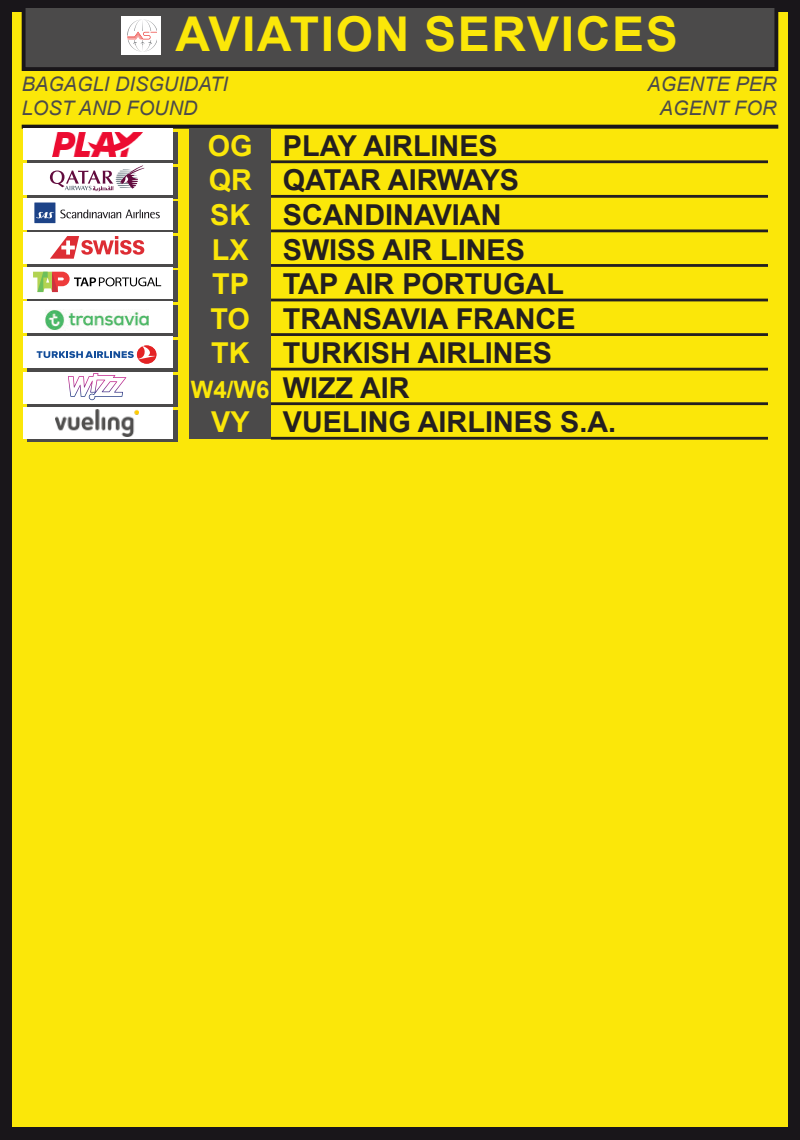
<style>
.page{position:relative;width:800px;height:1140px;background:#19161a}
.page>*{position:absolute;margin:0;border:0;box-sizing:border-box;transform-origin:0 0}
.t1{font:700 48px "Arial";letter-spacing:.035em;color:#fbe709}
.t2{font:700 28.8px/34.4px "Arial";color:#231f20}
.t3{font:700 28.8px/34.4px "Arial";color:#fbe709}
.t4{font:700 24px "Arial";color:#fbe709}
.t5{font:italic 20px/24px "Arial";color:#4b4a4a}
</style>
<div class="page">
<div style="left:12px;top:13px;width:776px;height:1114px;background:#fbe709"></div>
<div style="left:24px;top:6px;width:752px;height:63px;background:#4b4a4a"></div>
<div style="left:22px;top:4px;width:756px;height:67px;border:4px solid #19161a"></div>
<div style="left:121px;top:16px;width:39px;height:39px;background:#fff"></div>
<svg style="left:127px;top:19px;width:29px;height:33px"></svg>
<svg style="left:22px;top:125px;width:756px;height:4px;background:#322e25"></svg>
<hr style="left:271px;top:160px;width:497px;height:3px;background:#231f20">
<hr style="left:271px;top:195px;width:497px;height:3px;background:#231f20">
<hr style="left:271px;top:230px;width:497px;height:2px;background:#231f20">
<hr style="left:271px;top:264px;width:497px;height:3px;background:#231f20">
<hr style="left:271px;top:299px;width:497px;height:2px;background:#231f20">
<hr style="left:271px;top:333px;width:497px;height:3px;background:#231f20">
<hr style="left:271px;top:368px;width:497px;height:3px;background:#231f20">
<hr style="left:271px;top:402px;width:497px;height:3px;background:#231f20">
<hr style="left:271px;top:437px;width:497px;height:3px;background:#231f20">
<div style="left:190px;top:129px;width:81px;height:27px;background:#4b4a4a"></div>
<div style="left:190px;top:135px;width:81px;height:304px;background:#4b4a4a"></div>
<div style="left:27px;top:132px;width:150px;height:32px;background:#4b4a4a"></div>
<div style="left:23px;top:129px;width:150px;height:31px;background:#fff"></div>
<div style="left:27px;top:167px;width:150px;height:31px;background:#4b4a4a"></div>
<div style="left:23px;top:163px;width:150px;height:32px;background:#fff"></div>
<div style="left:27px;top:202px;width:150px;height:31px;background:linear-gradient(to right,#4b4a4a,#4b4a4a)"></div>
<div style="left:23px;top:198px;width:150px;height:31px;background:#fff"></div>
<div style="left:27px;top:236px;width:150px;height:31px;background:#4b4a4a"></div>
<div style="left:23px;top:232px;width:150px;height:32px;background:#fff"></div>
<div style="left:27px;top:271px;width:150px;height:31px;background:#4b4a4a"></div>
<div style="left:23px;top:267px;width:150px;height:32px;background:#fff"></div>
<div style="left:27px;top:305px;width:150px;height:32px;background:#4b4a4a"></div>
<div style="left:23px;top:302px;width:150px;height:31px;background:#fff"></div>
<div style="left:27px;top:340px;width:150px;height:32px;background:#4b4a4a"></div>
<div style="left:23px;top:337px;width:150px;height:31px;background:#fff"></div>
<svg style="left:27px;top:375px;width:150px;height:32px"></svg>
<div style="left:23px;top:372px;width:150px;height:31px;background:#fff"></div>
<div style="left:27px;top:411px;width:150px;height:31px;background:linear-gradient(to right,#4b4a4a,#4b4a4a)"></div>
<div style="left:23px;top:407px;width:150px;height:31px;background:#fff"></div>
<svg style="left:106px;top:277px;width:9px;height:9px"></svg>
<div style="left:107px;top:278px;width:6px;height:7px;background:#fff;border-radius:50%"></div>
<svg style="left:116px;top:277px;width:45px;height:9px"></svg>
<svg style="left:33px;top:272px;width:72px;height:20px"></svg>
<img style="left:45px;top:310px;width:104px;height:20px">
<svg style="left:137px;top:345px;width:20px;height:19px"></svg>
<div style="left:137px;top:346px;width:19px;height:17px;background:#e42325;border-radius:50%"></div>
<svg style="left:37px;top:346px;width:118px;height:13px"></svg>
<svg style="left:68px;top:373px;width:58px;height:27px"></svg>
<img style="left:55px;top:409px;width:84px;height:27px">
<svg style="left:50px;top:236px;width:94px;height:23px"></svg>
<svg style="left:50px;top:165px;width:94px;height:26px"></svg>
<div style="left:34px;top:203px;width:21px;height:20px;background:#1d4388"></div>
<svg style="left:36px;top:212px;width:18px;height:6px"></svg>
<svg style="left:60px;top:210px;width:100px;height:8px"></svg>
<img style="left:52px;top:133px;width:90px;height:23px">
<h1 class="t1" style="left:176px;top:0;width:504px">AVIATION SERVICES</h1>
<p class="t5" style="left:22px;top:72px;width:208px">BAGAGLI DISGUIDATI<br>LOST AND FOUND</p>
<p class="t5" style="left:648px;top:72px;width:130px;text-align:right">AGENTE PER<br>AGENT FOR</p>
<p class="t2" style="left:283px;top:129px;width:335px">PLAY AIRLINES<br>QATAR AIRWAYS<br>SCANDINAVIAN<br>SWISS AIR LINES<br>TAP AIR PORTUGAL<br>TRANSAVIA FRANCE<br>TURKISH AIRLINES<br>WIZZ AIR<br>VUELING AIRLINES S.A.</p>
<p class="t3" style="left:208px;top:129px;width:46px">OG<br>QR<br>SK<br>LX<br>TP<br>TO<br>TK</p>
<p class="t4" style="left:191px;top:372px;width:80px">W4/W6</p>
<p class="t3" style="left:211px;top:405px;width:40px">VY</p>
</div>
